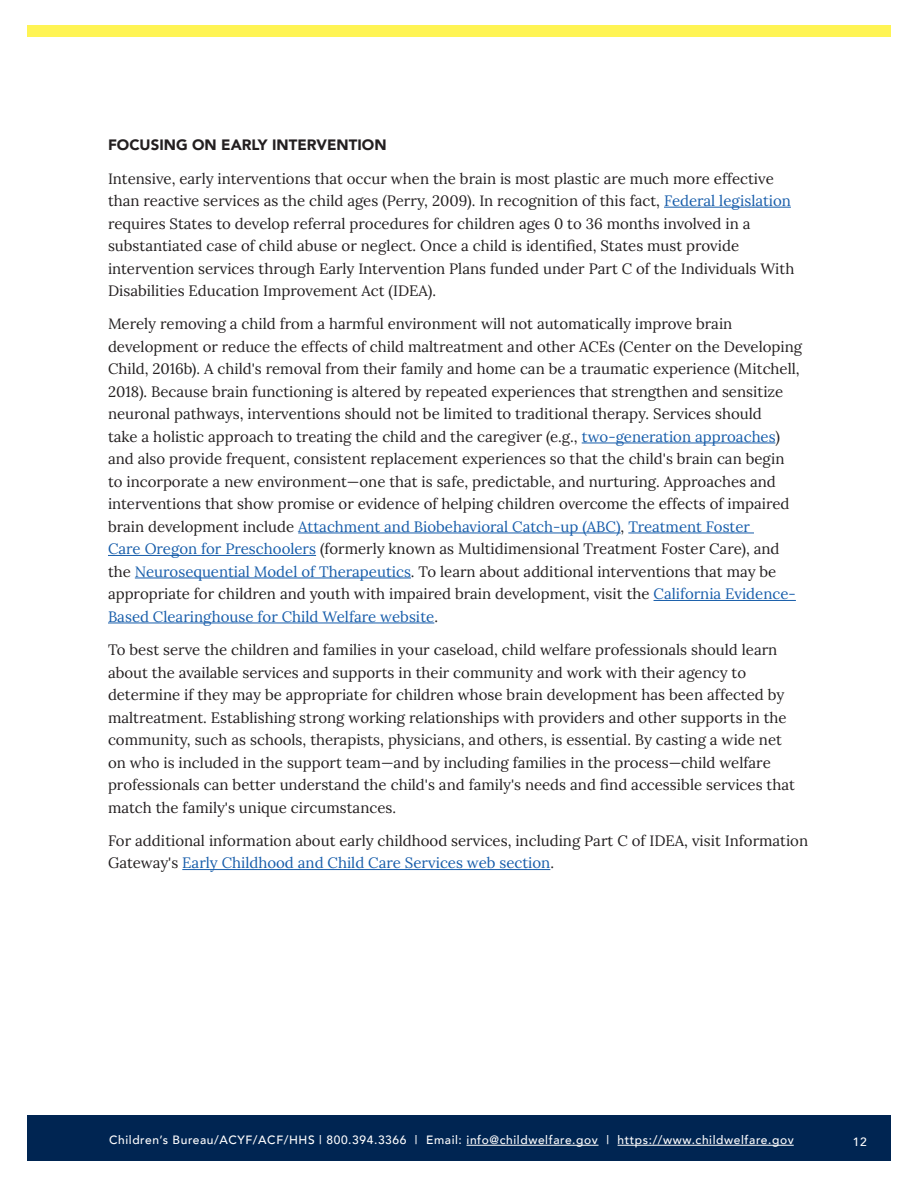
<style>
.page{position:relative;width:918px;height:1188px;background:#fff}
.page>*{position:absolute;margin:0;border:0;box-sizing:border-box;transform-origin:0 0}
.t1{font:15px/22.5px "Lora";color:#231f20}
.t2{font:900 15px "Avenir";color:#231f20}
.t3{font:500 12px "Avenir";letter-spacing:.05em;color:#fff}
.s1{color:#175daa}
</style>
<div class="page">
<div style="left:27px;top:1116px;width:864px;height:45px;background:#002552"></div>
<hr style="left:467px;top:1145px;width:132px;height:1px;background:#fff">
<hr style="left:618px;top:1145px;width:176px;height:1px;background:#fff">
<div style="left:27px;top:26px;width:864px;height:12px;background:#fff454"></div>
<hr style="left:664px;top:207px;width:127px;height:1px;background:#175daa">
<hr style="left:582px;top:443px;width:193px;height:1px;background:#175daa">
<hr style="left:298px;top:533px;width:323px;height:1px;background:#175daa">
<hr style="left:628px;top:533px;width:126px;height:1px;background:#175daa">
<hr style="left:108px;top:555px;width:208px;height:1px;background:#175daa">
<hr style="left:135px;top:578px;width:276px;height:1px;background:#175daa">
<hr style="left:654px;top:600px;width:142px;height:1px;background:#175daa">
<hr style="left:108px;top:623px;width:326px;height:1px;background:#175daa">
<hr style="left:182px;top:869px;width:368px;height:1px;background:#175daa">
<h3 class="t2" style="left:108px;top:132px;width:280px">FOCUSING ON EARLY INTERVENTION</h3>
<p class="t1" style="left:108px;top:166px;width:688px">Intensive, early interventions that occur when the brain is most plastic are much more effective than reactive services as the child ages (Perry, 2009). In recognition of this fact, <span class="s1">Federal legislation </span>requires States to develop referral procedures for children ages 0 to 36 months involved in a substantiated case of child abuse or neglect. Once a child is identified, States must provide intervention services through Early Intervention Plans funded under Part C of the Individuals With Disabilities Education Improvement Act (IDEA).</p>
<p class="t1" style="left:108px;top:312px;width:696px">Merely removing a child from a harmful environment will not automatically improve brain development or reduce the effects of child maltreatment and other ACEs (Center on the Developing Child, 2016b). A child's removal from their family and home can be a traumatic experience (Mitchell, 2018). Because brain functioning is altered by repeated experiences that strengthen and sensitize neuronal pathways, interventions should not be limited to traditional therapy. Services should<br>take a holistic approach to treating the child and the caregiver (e.g., <span class="s1">two-generation approaches</span>) and also provide frequent, consistent replacement experiences so that the child's brain can begin to incorporate a new environment—one that is safe, predictable, and nurturing. Approaches and interventions that show promise or evidence of helping children overcome the effects of impaired brain development include <span class="s1">Attachment and Biobehavioral Catch-up (ABC)</span>, <span class="s1">Treatment Foster<br>Care Oregon for Preschoolers</span> (formerly known as Multidimensional Treatment Foster Care), and the <span class="s1">Neurosequential Model of Therapeutics</span>. To learn about additional interventions that may be appropriate for children and youth with impaired brain development, visit the <span class="s1">California Evidence-Based Clearinghouse for Child Welfare website</span>.</p>
<p class="t1" style="left:108px;top:638px;width:688px">To best serve the children and families in your caseload, child welfare professionals should learn about the available services and supports in their community and work with their agency to determine if they may be appropriate for children whose brain development has been affected by maltreatment. Establishing strong working relationships with providers and other supports in the community, such as schools, therapists, physicians, and others, is essential. By casting a wide net on who is included in the support team—and by including families in the process—child welfare professionals can better understand the child's and family's needs and find accessible services that match the family's unique circumstances.</p>
<p class="t1" style="left:108px;top:828px;width:702px">For additional information about early childhood services, including Part C of IDEA, visit Information<br>Gateway's <span class="s1">Early Childhood and Child Care Services web section</span>.</p>
<p class="t3" style="left:109px;top:1130px;width:686px">Children’s Bureau/ACYF/ACF/HHS | 800.394.3366 | Email: info@childwelfare.gov | https://www.childwelfare.gov</p>
<p class="t3" style="left:853px;top:1131px;width:15px">12</p>
</div>
